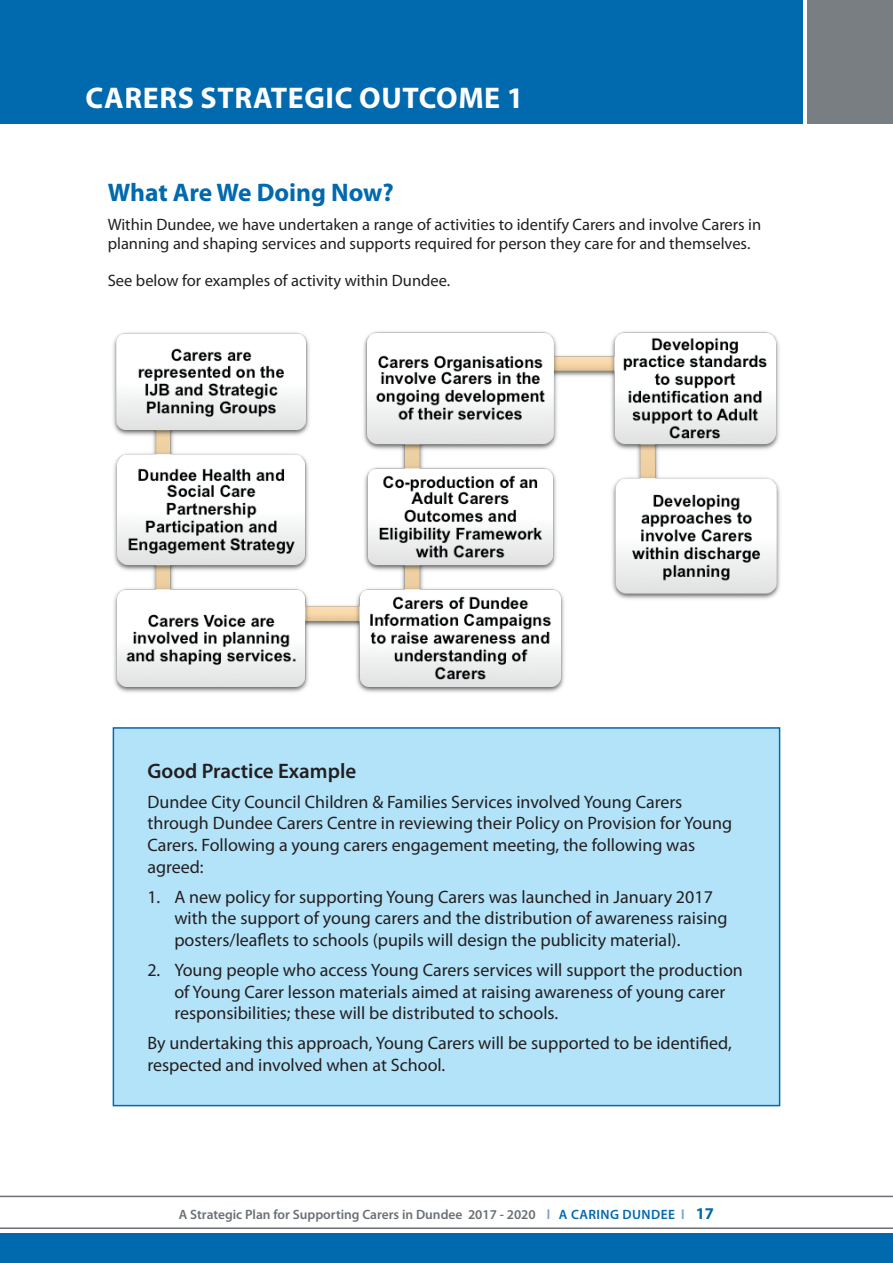
<style>
.page{position:relative;width:893px;height:1263px;background:#fff}
.page>*{position:absolute;margin:0;border:0;box-sizing:border-box;transform-origin:0 0}
.t1{font:700 30px "Myriad Pro";letter-spacing:.02em;color:#fff}
.t2{font:700 25.5px "Myriad Pro";letter-spacing:-.005em;color:#0169ae}
.t3{font:600 21px "Myriad Pro";color:#231f20}
.t4{font:18px/21.6px "Myriad Pro";color:#231f20}
.t5{font:16.5px/19.8px "Myriad Pro";color:#231f20}
.t6{font:600 13.5px "Myriad Pro";color:#6a7076}
.s1{color:#779ecc}
.s2{color:#0169ae}
.s3{font-weight:700;font-size:16.5px;color:#0169ae}
</style>
<div class="page">
<div style="left:0;top:1234px;width:893px;height:29px;background:#0169ae"></div>
<hr style="left:0;top:1196px;width:893px;height:1px;background:#6a7076">
<hr style="left:0;top:1227px;width:893px;height:2px;background:#6a7076">
<svg style="left:802px;top:0;width:6px;height:122px"></svg>
<div style="left:0;top:0;width:802px;height:124px;background:#0169ae"></div>
<div style="left:808px;top:0;width:85px;height:123px;background:#787e82"></div>
<div style="left:113px;top:727px;width:667px;height:379px;background:#b3e3f9;border:2px solid #0169ae"></div>
<img style="left:113px;top:331px;width:667px;height:362px">
<h1 class="t1" style="left:85px;top:78px;width:439px">CARERS STRATEGIC OUTCOME 1</h1>
<h2 class="t2" style="left:108px;top:176px;width:288px">What Are We Doing Now?</h2>
<p class="t5" style="left:108px;top:214px;width:655px">Within Dundee, we have undertaken a range of activities to identify Carers and involve Carers in planning and shaping services and supports required for person they care for and themselves.</p>
<p class="t5" style="left:108px;top:271px;width:344px">See below for examples of activity within Dundee.</p>
<p class="t3" style="left:147px;top:757px;width:210px">Good Practice Example</p>
<p class="t4" style="left:147px;top:791px;width:586px">Dundee City Council Children &amp; Families Services involved Young Carers through Dundee Carers Centre in reviewing their Policy on Provision for Young Carers. Following a young carers engagement meeting, the following was agreed:</p>
<p class="t4" style="left:174px;top:885px;width:554px;text-indent:-27px">1. A new policy for supporting Young Carers was launched in January 2017 with the support of young carers and the distribution of awareness raising posters/leaflets to schools (pupils will design the publicity material).</p>
<p class="t4" style="left:174px;top:959px;width:570px;text-indent:-27px">2. Young people who access Young Carers services will support the production of Young Carer lesson materials aimed at raising awareness of young carer responsibilities; these will be distributed to schools.</p>
<p class="t4" style="left:147px;top:1032px;width:586px">By undertaking this approach, Young Carers will be supported to be identified, respected and involved when at School.</p>
<p class="t6" style="left:179px;top:1205px;width:537px">A Strategic Plan for Supporting Carers in Dundee 2017 - 2020 <span class="s1">l</span> <span class="s2">A CARING DUNDEE</span> <span class="s1">l</span> <span class="s3">17</span></p>
</div>
